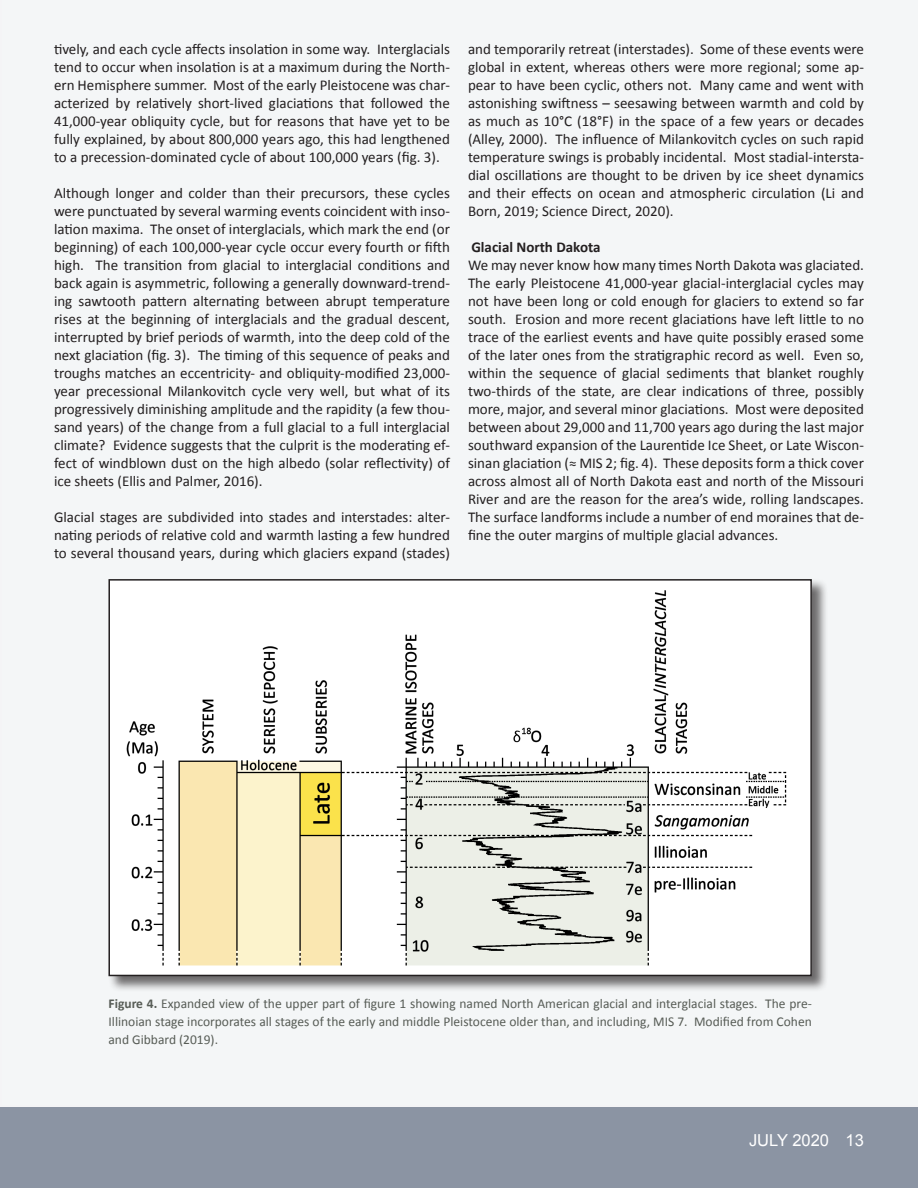
<style>
.page{position:relative;width:918px;height:1188px;background:#fff}
.page>*{position:absolute;margin:0;border:0;box-sizing:border-box;transform-origin:0 0}
.t1{font:16.5px "Arial";color:#fff}
.t2{font:15px/18px "Calibri";color:#231f20;text-align:justify}
.t3{font:700 15px "Calibri";color:#231f20}
.t4{font:13.5px/18px "Calibri";color:#575c56;text-align:justify}
.s1{font-weight:700}
</style>
<div class="page">
<div style="left:0;top:1107px;width:918px;height:81px;background:#8b94a3"></div>
<div style="left:0;top:0;width:918px;height:1107px;background:#f4f6f7"></div>
<div style="left:108px;top:579px;width:720px;height:413px;background:#231f20;opacity:.65"></div>
<img style="left:111px;top:582px;width:698px;height:391px">
<div style="left:108px;top:579px;width:704px;height:397px;border:2px solid #231f20"></div>
<p class="t2" style="left:54px;top:40px;width:398px">tively, and each cycle affects insolation in some way. Interglacials tend to occur when insolation is at a maximum during the North&shy;ern Hemisphere summer. Most of the early Pleistocene was char&shy;acterized by relatively short-lived glaciations that followed the 41,000-year obliquity cycle, but for reasons that have yet to be fully explained, by about 800,000 years ago, this had lengthened to a precession-dominated cycle of about 100,000 years (fig. 3).</p>
<p class="t2" style="left:54px;top:184px;width:398px">Although longer and colder than their precursors, these cycles were punctuated by several warming events coincident with inso&shy;lation maxima. The onset of interglacials, which mark the end (or beginning) of each 100,000-year cycle occur every fourth or fifth high. The transition from glacial to interglacial conditions and back again is asymmetric, following a generally downward-trend&shy;ing sawtooth pattern alternating between abrupt temperature rises at the beginning of interglacials and the gradual descent, interrupted by brief periods of warmth, into the deep cold of the next glaciation (fig. 3). The timing of this sequence of peaks and troughs matches an eccentricity- and obliquity-modified 23,000- year precessional Milankovitch cycle very well, but what of its progressively diminishing amplitude and the rapidity (a few thou&shy;sand years) of the change from a full glacial to a full interglacial climate? Evidence suggests that the culprit is the moderating ef&shy;fect of windblown dust on the high albedo (solar reflectivity) of ice sheets (Ellis and Palmer, 2016).</p>
<p class="t2" style="left:54px;top:508px;width:397px">Glacial stages are subdivided into stades and interstades: alter&shy;nating periods of relative cold and warmth lasting a few hundred to several thousand years, during which glaciers expand (stades)</p>
<p class="t2" style="left:468px;top:40px;width:398px">and temporarily retreat (interstades). Some of these events were global in extent, whereas others were more regional; some ap&shy;pear to have been cyclic, others not. Many came and went with astonishing swiftness – seesawing between warmth and cold by as much as 10°C (18°F) in the space of a few years or decades (Alley, 2000). The influence of Milankovitch cycles on such rapid temperature swings is probably incidental. Most stadial-intersta&shy;dial oscillations are thought to be driven by ice sheet dynamics and their effects on ocean and atmospheric circulation (Li and Born, 2019; Science Direct, 2020).</p>
<p class="t3" style="left:471px;top:237px;width:131px">Glacial North Dakota</p>
<p class="t2" style="left:468px;top:256px;width:398px">We may never know how many times North Dakota was glaciated.<br>The early Pleistocene 41,000-year glacial-interglacial cycles may not have been long or cold enough for glaciers to extend so far south. Erosion and more recent glaciations have left little to no trace of the earliest events and have quite possibly erased some of the later ones from the stratigraphic record as well. Even so, within the sequence of glacial sediments that blanket roughly two-thirds of the state, are clear indications of three, possibly more, major, and several minor glaciations. Most were deposited between about 29,000 and 11,700 years ago during the last major southward expansion of the Laurentide Ice Sheet, or Late Wiscon&shy;sinan glaciation (≈ MIS 2; fig. 4). These deposits form a thick cover across almost all of North Dakota east and north of the Missouri River and are the reason for the area’s wide, rolling landscapes.<br>The surface landforms include a number of end moraines that de&shy;fine the outer margins of multiple glacial advances.</p>
<p class="t4" style="left:109px;top:995px;width:705px"><span class="s1">Figure 4.</span> Expanded view of the upper part of figure 1 showing named North American glacial and interglacial stages. The pre-Illinoian stage incorporates all stages of the early and middle Pleistocene older than, and including, MIS 7. Modified from Cohen and Gibbard (2019).</p>
<p class="t1" style="left:749px;top:1130px;width:116px">JULY 2020 13</p>
</div>
